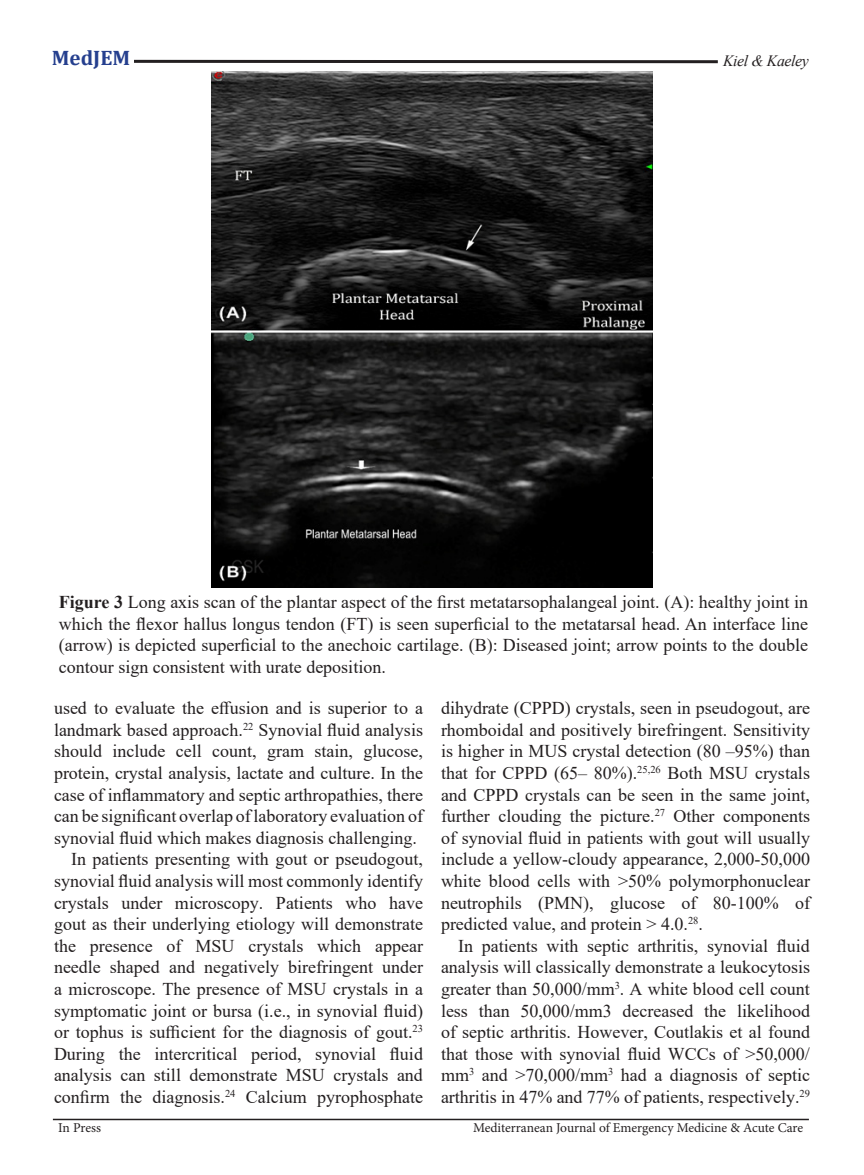
<style>
.page{position:relative;width:864px;height:1175px;background:#fff}
.page>*{position:absolute;margin:0;border:0;box-sizing:border-box;transform-origin:0 0}
.t1{font:700 21px "Cambria";color:#253f8e}
.body_final_style{font:18px/21.6px "Times New Roman";color:#231f20;text-align:justify}
.figure_caption{font:18px/21.6px "Times New Roman";color:#231f20;text-align:justify}
.Body_Text{font:italic 15.75px "Times New Roman";letter-spacing:-.025em;color:#231f20}
.t2{font:13.5px "Minion Pro";letter-spacing:-.005em;color:#231f20}
.s1{font-weight:700}
</style>
<div class="page">
<hr style="left:53px;top:1119px;width:756px;height:1px;background:#231f20">
<img style="left:211px;top:71px;width:442px;height:516px">
<hr style="left:134px;top:60px;width:584px;height:3px;background:#231f20">
<p class="t1" style="left:52px;top:43px;width:80px">MedJEM</p>
<p class="Body_Text" style="left:723px;top:50px;width:87px">Kiel &amp; Kaeley</p>
<p class="figure_caption" style="left:59px;top:591px;width:751px"><span class="s1">Figure 3</span> Long axis scan of the plantar aspect of the first metatarsophalangeal joint. (A): healthy joint in which the flexor hallus longus tendon (FT) is seen superficial to the metatarsal head. An interface line (arrow) is depicted superficial to the anechoic cartilage. (B): Diseased joint; arrow points to the double contour sign consistent with urate deposition.</p>
<p class="body_final_style" style="left:54px;top:697px;width:371px">used to evaluate the effusion and is superior to a landmark based approach.<sup>22</sup> Synovial fluid analysis should include cell count, gram stain, glucose, protein, crystal analysis, lactate and culture. In the case of inflammatory and septic arthropathies, there can be significant overlap of laboratory evaluation of synovial fluid which makes diagnosis challenging.</p>
<p class="body_final_style" style="left:54px;top:848px;width:371px;text-indent:17px">In patients presenting with gout or pseudogout, synovial fluid analysis will most commonly identify crystals under microscopy. Patients who have gout as their underlying etiology will demonstrate the presence of MSU crystals which appear needle shaped and negatively birefringent under a microscope. The presence of MSU crystals in a symptomatic joint or bursa (i.e., in synovial fluid) or tophus is sufficient for the diagnosis of gout.<sup>23<br></sup>During the intercritical period, synovial fluid analysis can still demonstrate MSU crystals and confirm the diagnosis.<sup>24</sup> Calcium pyrophosphate</p>
<p class="body_final_style" style="left:441px;top:697px;width:371px">dihydrate (CPPD) crystals, seen in pseudogout, are rhomboidal and positively birefringent. Sensitivity is higher in MUS crystal detection (80 –95%) than that for CPPD (65– 80%).<sup>25,26</sup> Both MSU crystals and CPPD crystals can be seen in the same joint, further clouding the picture.<sup>27</sup> Other components of synovial fluid in patients with gout will usually include a yellow-cloudy appearance, 2,000-50,000 white blood cells with &gt;50% polymorphonuclear neutrophils (PMN), glucose of 80-100% of predicted value, and protein &gt; 4.0.<sup>28</sup>.</p>
<p class="body_final_style" style="left:441px;top:934px;width:371px;text-indent:17px">In patients with septic arthritis, synovial fluid analysis will classically demonstrate a leukocytosis greater than 50,000/mm<sup>3</sup>. A white blood cell count less than 50,000/mm3 decreased the likelihood of septic arthritis. However, Coutlakis et al found that those with synovial fluid WCCs of &gt;50,000/ mm<sup>3</sup> and &gt;70,000/mm<sup>3</sup> had a diagnosis of septic arthritis in 47% and 77% of patients, respectively.<sup>29</sup></p>
<p class="t2" style="left:58px;top:1119px;width:44px">In Press</p>
<p class="t2" style="left:473px;top:1119px;width:332px">Mediterranean Journal of Emergency Medicine &amp; Acute Care</p>
</div>
